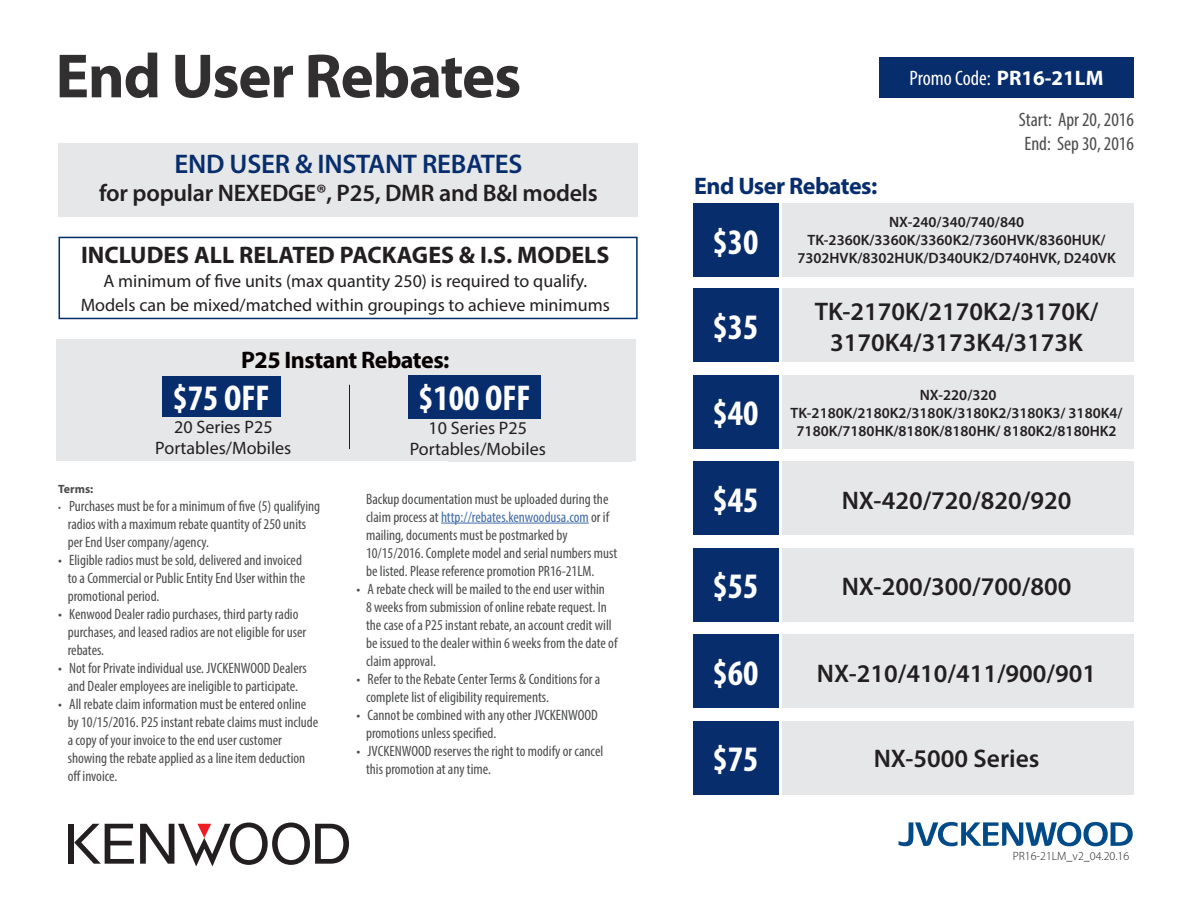
<style>
.page{position:relative;width:1188px;height:918px;background:#fff}
.page>*{position:absolute;margin:0;border:0;box-sizing:border-box;transform-origin:0 0}
.t1{font:700 63px "Myriad Pro";letter-spacing:-.02em;color:#312f30}
.t2{font:700 condensed 36px "Myriad Pro";color:#fff}
.t3{font:600 27px "Myriad Pro";letter-spacing:-.01em;color:#072d6c}
.t4{font:600 25.5px/30.6px "Myriad Pro";color:#231f20;text-align:center}
.t5{font:600 24px "Myriad Pro";letter-spacing:-.01em;color:#231f20}
.t6{font:700 24px "Myriad Pro";color:#231f20}
.t7{font:700 24px "Myriad Pro";letter-spacing:-.02em;color:#070000}
.t8{font:700 24px "Myriad Pro";letter-spacing:-.02em;color:#072d6c}
.t9{font:condensed 21px "Myriad Pro";color:#fff}
.t10{font:condensed 19.5px "Myriad Pro";color:#4b4c4d}
.t11{font:18px "Myriad Pro";color:#231f20}
.t12{font:condensed 15px "Myriad Pro";color:#4b4c4d}
.t13{font:600 15px/18px "Myriad Pro";color:#231f20;text-align:center}
.t14{font:condensed 15px "Myriad Pro";color:#436da8}
.t15{font:300 12px "Myriad Pro";color:#231f20}
.t16{font:700 12px "Myriad Pro";color:#4b4c4d}
.s1{font-weight:300;font-stretch:normal;font-size:12px}
.s2{color:#4b4c4d}
.s3{font-weight:700;font-stretch:normal}
</style>
<div class="page">
<div style="left:879px;top:57px;width:255px;height:40px;background:#072d6c"></div>
<hr style="left:441px;top:523px;width:148px;height:1px;background:#436da8">
<div style="left:58px;top:143px;width:580px;height:73px;background:#e6e7e9"></div>
<div style="left:59px;top:237px;width:579px;height:82px;border:2px solid #002e6b"></div>
<div style="left:56px;top:340px;width:579px;height:121px;background:#e6e7e9"></div>
<hr style="left:349px;top:385px;width:1px;height:64px;background:#231f20">
<div style="left:783px;top:203px;width:351px;height:74px;background:#e6e7e9"></div>
<div style="left:693px;top:203px;width:85px;height:74px;background:#072d6c"></div>
<div style="left:783px;top:288px;width:351px;height:74px;background:#e6e7e9"></div>
<div style="left:693px;top:288px;width:85px;height:74px;background:#072d6c"></div>
<div style="left:783px;top:375px;width:351px;height:74px;background:#e6e7e9"></div>
<div style="left:693px;top:375px;width:85px;height:74px;background:#072d6c"></div>
<div style="left:783px;top:461px;width:351px;height:74px;background:#e6e7e9"></div>
<div style="left:693px;top:461px;width:85px;height:74px;background:#072d6c"></div>
<div style="left:783px;top:548px;width:351px;height:74px;background:#e6e7e9"></div>
<div style="left:693px;top:548px;width:85px;height:74px;background:#072d6c"></div>
<div style="left:783px;top:634px;width:351px;height:74px;background:#e6e7e9"></div>
<div style="left:693px;top:634px;width:85px;height:74px;background:#072d6c"></div>
<div style="left:783px;top:721px;width:351px;height:74px;background:#e6e7e9"></div>
<div style="left:693px;top:721px;width:85px;height:74px;background:#072d6c"></div>
<div style="left:69px;top:824px;width:5px;height:40px;background:#231f20"></div>
<svg style="left:74px;top:824px;width:60px;height:40px"></svg>
<svg style="left:140px;top:823px;width:209px;height:43px"></svg>
<div style="left:162px;top:377px;width:118px;height:40px;background:#072d6c"></div>
<div style="left:408px;top:375px;width:133px;height:44px;background:#072d6c"></div>
<svg style="left:899px;top:822px;width:234px;height:24px"></svg>
<p class="t1" style="left:56px;top:35px;width:467px">End User Rebates</p>
<p class="t3" style="left:175px;top:146px;width:349px">END USER &amp; INSTANT REBATES</p>
<p class="t5" style="left:99px;top:178px;width:500px">for popular NEXEDGE®, P25, DMR and B&amp;I models</p>
<p class="t6" style="left:81px;top:239px;width:530px">INCLUDES ALL RELATED PACKAGES &amp; I.S. MODELS</p>
<p class="t11" style="left:103px;top:269px;width:485px">A minimum of five units (max quantity 250) is required to qualify.</p>
<p class="t11" style="left:81px;top:293px;width:531px">Models can be mixed/matched within groupings to achieve minimums</p>
<p class="t7" style="left:241px;top:344px;width:210px">P25 Instant Rebates:</p>
<p class="t2" style="left:172px;top:376px;width:99px">$75 OFF</p>
<p class="t2" style="left:418px;top:376px;width:114px">$100 OFF</p>
<p class="t11" style="left:174px;top:416px;width:100px">20 Series P25</p>
<p class="t11" style="left:155px;top:437px;width:138px">Portables/Mobiles</p>
<p class="t16" style="left:58px;top:482px;width:37px">Terms:</p>
<p class="t12" style="left:58px;top:497px;width:263px"><span class="s1">•</span> Purchases must be for a minimum of five (5) qualifying</p>
<p class="t12" style="left:68px;top:515px;width:240px">radios with a maximum rebate quantity of 250 units</p>
<p class="t12" style="left:68px;top:533px;width:143px">per End User company/agency.</p>
<p class="t12" style="left:58px;top:551px;width:245px">• Eligible radios must be sold, delivered and invoiced</p>
<p class="t12" style="left:68px;top:569px;width:239px">to a Commercial or Public Entity End User within the</p>
<p class="t12" style="left:68px;top:587px;width:93px">promotional period.</p>
<p class="t12" style="left:58px;top:605px;width:242px">• Kenwood Dealer radio purchases, third party radio</p>
<p class="t12" style="left:68px;top:623px;width:240px">purchases, and leased radios are not eligible for user</p>
<p class="t12" style="left:68px;top:641px;width:38px">rebates.</p>
<p class="t12" style="left:58px;top:659px;width:250px">• Not for Private individual use. JVCKENWOOD Dealers</p>
<p class="t12" style="left:68px;top:677px;width:232px">and Dealer employees are ineligible to participate.</p>
<p class="t12" style="left:58px;top:695px;width:249px">• All rebate claim information must be entered online</p>
<p class="t12" style="left:68px;top:713px;width:252px">by 10/15/2016. P25 instant rebate claims must include</p>
<p class="t12" style="left:68px;top:731px;width:216px">a copy of your invoice to the end user customer</p>
<p class="t12" style="left:68px;top:749px;width:239px">showing the rebate applied as a line item deduction</p>
<p class="t12" style="left:68px;top:767px;width:51px">off invoice.</p>
<p class="t11" style="left:429px;top:417px;width:100px">10 Series P25</p>
<p class="t11" style="left:410px;top:438px;width:138px">Portables/Mobiles</p>
<p class="t12" style="left:366px;top:490px;width:244px">Backup documentation must be uploaded during the</p>
<p class="t14" style="left:366px;top:508px;width:245px"><span class="s2">claim process at</span> http://rebates.kenwoodusa.com <span class="s2">or if</span></p>
<p class="t12" style="left:366px;top:526px;width:203px">mailing, documents must be postmarked by</p>
<p class="t12" style="left:366px;top:544px;width:253px">10/15/2016. Complete model and serial numbers must</p>
<p class="t12" style="left:366px;top:562px;width:230px">be listed. Please reference promotion PR16-21LM.</p>
<p class="t12" style="left:357px;top:580px;width:250px">• A rebate check will be mailed to the end user within</p>
<p class="t12" style="left:366px;top:598px;width:242px">8 weeks from submission of online rebate request. In</p>
<p class="t12" style="left:366px;top:616px;width:247px">the case of a P25 instant rebate, an account credit will</p>
<p class="t12" style="left:366px;top:634px;width:253px">be issued to the dealer within 6 weeks from the date of</p>
<p class="t12" style="left:366px;top:652px;width:71px">claim approval.</p>
<p class="t12" style="left:357px;top:670px;width:245px">• Refer to the Rebate Center Terms &amp; Conditions for a</p>
<p class="t12" style="left:366px;top:688px;width:184px">complete list of eligibility requirements.</p>
<p class="t12" style="left:357px;top:706px;width:243px">• Cannot be combined with any other JVCKENWOOD</p>
<p class="t12" style="left:366px;top:724px;width:132px">promotions unless specified.</p>
<p class="t12" style="left:357px;top:742px;width:248px">• JVCKENWOOD reserves the right to modify or cancel</p>
<p class="t12" style="left:366px;top:760px;width:126px">this promotion at any time.</p>
<p class="t9" style="left:910px;top:65px;width:195px">Promo Code: <span class="s3">PR16-21LM</span></p>
<p class="t8" style="left:694px;top:170px;width:185px">End User Rebates:</p>
<p class="t10" style="left:1019px;top:108px;width:117px">Start: Apr 20, 2016</p>
<p class="t10" style="left:1025px;top:132px;width:111px">End: Sep 30, 2016</p>
<p class="t2" style="left:713px;top:219px;width:48px">$30</p>
<p class="t13" style="left:797px;top:213px;width:320px">NX-240/340/740/840<br>TK-2360K/3360K/3360K2/7360HVK/8360HUK/<br>7302HVK/8302HUK/D340UK2/D740HVK, D240VK</p>
<p class="t2" style="left:713px;top:304px;width:48px">$35</p>
<p class="t4" style="left:815px;top:295px;width:285px">TK-2170K/2170K2/3170K/<br>3170K4/3173K4/3173K</p>
<p class="t2" style="left:713px;top:391px;width:48px">$40</p>
<p class="t13" style="left:791px;top:386px;width:333px">NX-220/320<br>TK-2180K/2180K2/3180K/3180K2/3180K3/ 3180K4/<br>7180K/7180HK/8180K/8180HK/ 8180K2/8180HK2</p>
<p class="t2" style="left:713px;top:477px;width:48px">$45</p>
<p class="t4" style="left:842px;top:485px;width:231px">NX-420/720/820/920</p>
<p class="t2" style="left:713px;top:564px;width:48px">$55</p>
<p class="t4" style="left:842px;top:571px;width:231px">NX-200/300/700/800</p>
<p class="t2" style="left:713px;top:650px;width:48px">$60</p>
<p class="t4" style="left:817px;top:658px;width:281px">NX-210/410/411/900/901</p>
<p class="t2" style="left:713px;top:737px;width:48px">$75</p>
<p class="t4" style="left:874px;top:742px;width:167px">NX-5000 Series</p>
<p class="t15" style="left:1013px;top:850px;width:118px">PR16-21LM_v2_04.20.16</p>
</div>
